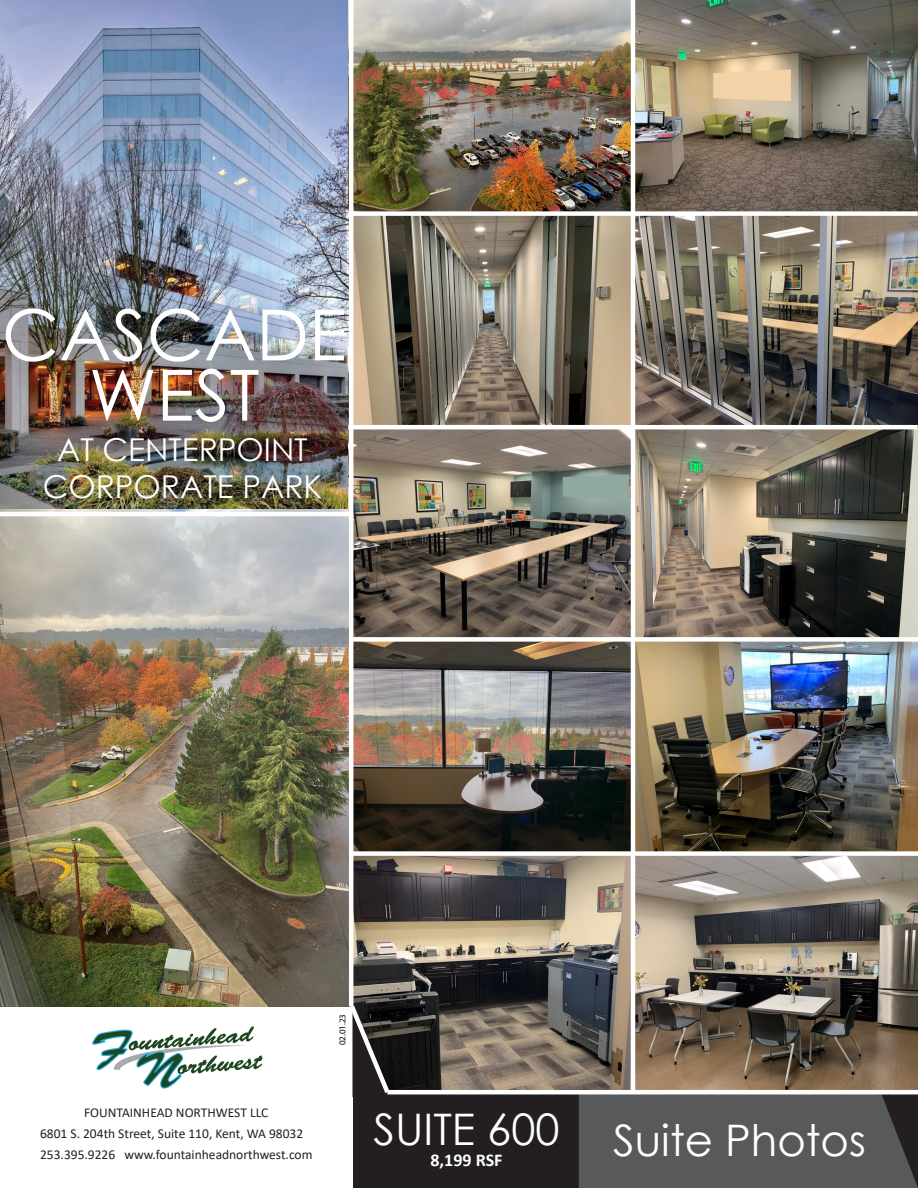
<style>
.page{position:relative;width:918px;height:1188px;background:#fff}
.page>*{position:absolute;margin:0;border:0;box-sizing:border-box;transform-origin:0 0}
.t1{font:70.65px/60.2px "Century Gothic";color:#fff;text-align:center}
.t2{font:43.5px "Century Gothic";color:#fff}
.t3{font:31.5px/37.8px "Century Gothic";color:#fff;text-align:center}
.t4{font:700 18px "Calibri";color:#fff}
.t5{font:13.5px/21px "Calibri";color:#231f20}
.t6{font:9px "Myriad Pro";color:#040503}
</style>
<div class="page">
<div style="left:352px;top:1092px;width:566px;height:96px;background:#231f20"></div>
<div style="left:579px;top:1094px;width:339px;height:94px;background:#58595b"></div>
<img style="left:635px;top:856px;width:283px;height:234px">
<img style="left:353px;top:856px;width:278px;height:234px">
<img style="left:635px;top:642px;width:283px;height:209px">
<img style="left:353px;top:0;width:565px;height:637px">
<img style="left:0;top:0;width:349px;height:1006px">
<img style="left:92px;top:1026px;width:171px;height:63px">
<img style="left:76px;top:765px;width:201px;height:20px">
<img style="left:348px;top:639px;width:283px;height:214px">
<div style="left:348px;top:211px;width:570px;height:5px;background:#fff"></div>
<hr style="left:348px;top:425px;width:570px;height:4px;background:#fff">
<div style="left:351px;top:637px;width:567px;height:5px;background:#fff"></div>
<div style="left:351px;top:851px;width:567px;height:5px;background:#fff"></div>
<hr style="left:631px;top:0;width:4px;height:1092px;background:#fff">
<hr style="left:349px;top:0;width:4px;height:1007px;background:#fff">
<hr style="left:387px;top:1090px;width:531px;height:4px;background:#fff">
<svg style="left:346px;top:1001px;width:47px;height:97px"></svg>
<hr style="left:0;top:512px;width:351px;height:4px;background:#fff">
<svg style="left:713px;top:69px;width:78px;height:32px;background:#efd1a6"></svg>
<div style="left:654px;top:92px;width:15px;height:12px;background:#ccc291"></div>
<svg style="left:563px;top:474px;width:66px;height:26px;background:#8fa59f"></svg>
<h1 class="t1" style="left:2px;top:304px;width:346px">CASCADE<br>WEST</h1>
<h3 class="t3" style="left:43px;top:430px;width:281px">AT CENTERPOINT<br>CORPORATE PARK</h3>
<p class="t6" style="left:337px;top:1045px;width:33px;rotate:-90deg">02.01.23</p>
<p class="t5" style="left:40px;top:1101px;width:274px;text-indent:44px">FOUNTAINHEAD NORTHWEST LLC<br>6801 S. 204th Street, Suite 110, Kent, WA 98032<br>253.395.9226 www.fountainheadnorthwest.com</p>
<h2 class="t2" style="left:373px;top:1099px;width:188px">SUITE 600</h2>
<h3 class="t4" style="left:431px;top:1148px;width:73px">8,199 RSF</h3>
<h2 class="t2" style="left:613px;top:1110px;width:254px">Suite Photos</h2>
</div>
